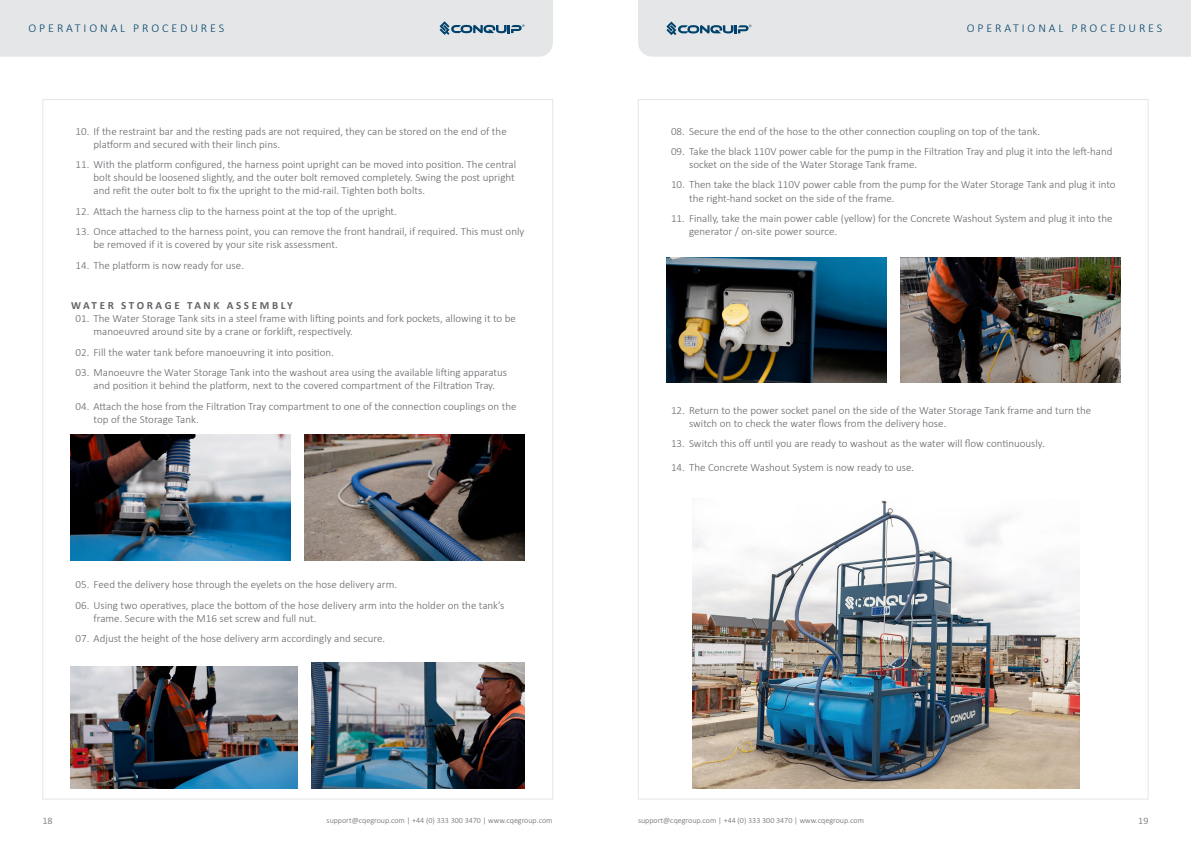
<style>
.page{position:relative;width:1191px;height:842px;background:#fff}
.page>*{position:absolute;margin:0;border:0;box-sizing:border-box;transform-origin:0 0}
.t1{font:300 12px "Calibri";letter-spacing:.24em;color:#00426b}
.t2{font:300 11px/13.2px "Calibri";color:#636469}
.t3{font:700 11px "Calibri";letter-spacing:.24em;color:#636469}
.t4{font:300 10px "Calibri";color:#636469}
.t5{font:300 8px "Calibri";color:#636469}
</style>
<div class="page">
<div style="left:0;top:0;width:553px;height:57px;background:#e5e6e7"></div>
<div style="left:638px;top:0;width:553px;height:57px;background:#e5e6e7"></div>
<img style="left:71px;top:435px;width:220px;height:125px">
<img style="left:71px;top:666px;width:227px;height:122px">
<img style="left:305px;top:435px;width:220px;height:125px">
<img style="left:312px;top:662px;width:213px;height:126px">
<img style="left:666px;top:257px;width:220px;height:126px">
<img style="left:900px;top:257px;width:220px;height:126px">
<img style="left:693px;top:500px;width:386px;height:288px">
<p class="t1" style="left:29px;top:21px;width:197px">OPERATIONAL PROCEDURES</p>
<p class="t1" style="left:966px;top:21px;width:197px">OPERATIONAL PROCEDURES</p>
<p class="t2" style="left:94px;top:124px;width:415px;text-indent:-18px">10. If the restraint bar and the resting pads are not required, they can be stored on the end of the platform and secured with their linch pins.</p>
<p class="t2" style="left:94px;top:158px;width:424px;text-indent:-18px">11. With the platform configured, the harness point upright can be moved into position. The central bolt should be loosened slightly, and the outer bolt removed completely. Swing the post upright and refit the outer bolt to fix the upright to the mid-rail. Tighten both bolts.</p>
<p class="t2" style="left:76px;top:204px;width:323px">12. Attach the harness clip to the harness point at the top of the upright.</p>
<p class="t2" style="left:94px;top:225px;width:432px;text-indent:-18px">13. Once attached to the harness point, you can remove the front handrail, if required. This must only be removed if it is covered by your site risk assessment.</p>
<p class="t2" style="left:76px;top:258px;width:170px">14. The platform is now ready for use.</p>
<p class="t3" style="left:71px;top:298px;width:223px">WATER STORAGE TANK ASSEMBLY</p>
<p class="t2" style="left:94px;top:312px;width:424px;text-indent:-18px">01. The Water Storage Tank sits in a steel frame with lifting points and fork pockets, allowing it to be manoeuvred around site by a crane or forklift, respectively.</p>
<p class="t2" style="left:76px;top:345px;width:260px">02. Fill the water tank before manoeuvring it into position.</p>
<p class="t2" style="left:76px;top:366px;width:433px;text-align:center">03. Manoeuvre the Water Storage Tank into the washout area using the available lifting apparatus and position it behind the platform, next to the covered compartment of the Filtration Tray.</p>
<p class="t2" style="left:94px;top:399px;width:424px;text-indent:-18px">04. Attach the hose from the Filtration Tray compartment to one of the connection couplings on the top of the Storage Tank.</p>
<p class="t2" style="left:76px;top:578px;width:323px">05. Feed the delivery hose through the eyelets on the hose delivery arm.</p>
<p class="t2" style="left:94px;top:598px;width:412px;text-indent:-18px">06. Using two operatives, place the bottom of the hose delivery arm into the holder on the tank’s frame. Secure with the M16 set screw and full nut.</p>
<p class="t2" style="left:76px;top:632px;width:311px">07. Adjust the height of the hose delivery arm accordingly and secure.</p>
<p class="t2" style="left:671px;top:124px;width:370px">08. Secure the end of the hose to the other connection coupling on top of the tank.</p>
<p class="t2" style="left:689px;top:144px;width:425px;text-indent:-18px">09. Take the black 110V power cable for the pump in the Filtration Tray and plug it into the left-hand socket on the side of the Water Storage Tank frame.</p>
<p class="t2" style="left:689px;top:178px;width:428px;text-indent:-18px">10. Then take the black 110V power cable from the pump for the Water Storage Tank and plug it into the right-hand socket on the side of the frame.</p>
<p class="t2" style="left:689px;top:211px;width:425px;text-indent:-18px">11. Finally, take the main power cable (yellow) for the Concrete Washout System and plug it into the generator / on-site power source.</p>
<p class="t2" style="left:689px;top:403px;width:404px;text-indent:-18px">12. Return to the power socket panel on the side of the Water Storage Tank frame and turn the switch on to check the water flows from the delivery hose.</p>
<p class="t2" style="left:671px;top:437px;width:375px">13. Switch this off until you are ready to washout as the water will flow continuously.</p>
<p class="t2" style="left:671px;top:461px;width:245px">14. The Concrete Washout System is now ready to use.</p>
<p class="t4" style="left:43px;top:814px;width:12px">18</p>
<p class="t5" style="left:326px;top:816px;width:227px">support@cqegroup.com | +44 (0) 333 300 3470 | www.cqegroup.com</p>
<p class="t5" style="left:638px;top:816px;width:227px">support@cqegroup.com | +44 (0) 333 300 3470 | www.cqegroup.com</p>
<p class="t4" style="left:1138px;top:814px;width:12px">19</p>
</div>
